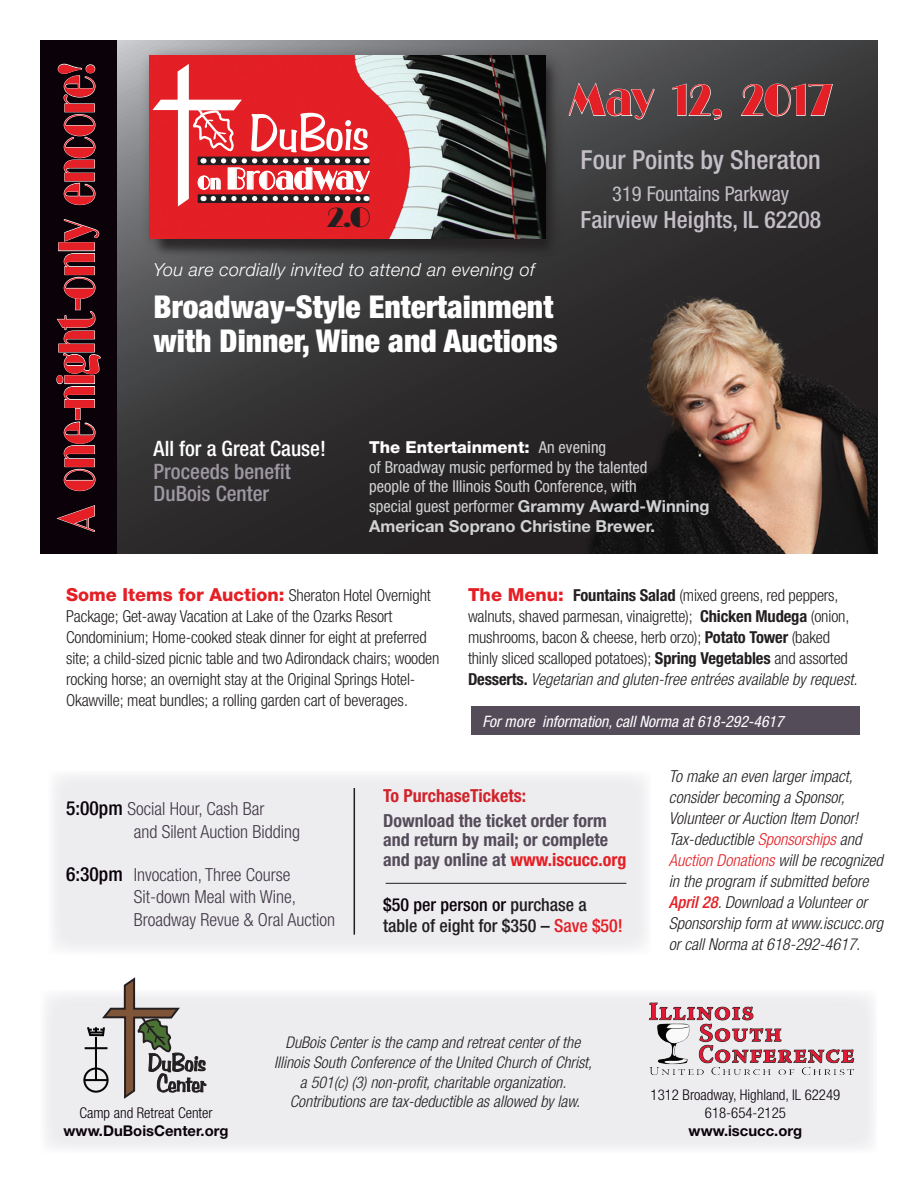
<style>
.page{position:relative;width:918px;height:1188px;background:#fff}
.page>*{position:absolute;margin:0;border:0;box-sizing:border-box;transform-origin:0 0}
.t1{font:51px "Ritz FLF";letter-spacing:-.02em;color:#e41f25;scale:.69 1}
.t2{font:50.1px "Benguiat Frisky";letter-spacing:-.03em;color:#fff}
.t3{font:43.95px "Ritz FLF";letter-spacing:-.01em;color:#e41f25;scale:.84 1}
.t4{font:900 condensed 31.5px/34.5px "Helvetica Neue";color:#fff}
.t5{font:30.3px "Ritz FLF";letter-spacing:-.015em;color:#fff;scale:.84 1}
.t6{font:27.9px "Ritz FLF";color:#231f20}
.t7{font:500 condensed 26.25px "Helvetica Neue";color:#c4bfc7}
.t8{font:500 condensed 23.7px "Helvetica Neue";color:#c4bfc7}
.t9{font:500 condensed 21.15px/22.4px "Helvetica Neue";color:#9d98a3}
.t10{font:condensed 20.55px "Helvetica Neue";color:#c4bfc7}
.t11{font:300 condensed 18px/22.5px "Helvetica Neue";color:#413745}
.t12{font:700 condensed 18px/19.5px "Helvetica Neue";color:#554c5a}
.t13{font:500 condensed 18px/21px "Helvetica Neue";color:#231f20}
.t14{font:italic 300 18px "Helvetica Neue";letter-spacing:.02em;color:#fff}
.t15{font:700 condensed 18px "Helvetica Neue";color:#d1232a}
.t16{font:300 condensed 16.5px/21px "Helvetica Neue";letter-spacing:-.01em;color:#231f20}
.t17{font:italic 300 condensed 16.5px/21px "Helvetica Neue";color:#231f20}
.t18{font:condensed 16.5px/19.8px "Helvetica Neue";color:#d1d2d4}
.t19{font:italic 300 condensed 16.2px/19.8px "Helvetica Neue";color:#231f20;text-align:center}
.t20{font:italic condensed 15.75px "Helvetica Neue";color:#fff}
.t21{font:300 condensed 14.85px "Helvetica Neue";color:#0a0109}
.t22{font:700 14.85px "Helvetica Neue";color:#0a0109}
.s1{font-size:18.6px}
.s2{color:#fff}
.s3{font-weight:800;font-stretch:normal;color:#fff}
.s4{font-weight:700;font-stretch:normal}
.s5{font-weight:800;font-stretch:normal;font-size:18px;color:#e41f25}
.s6{font-weight:700}
.s7{font-style:italic}
.s8{font-weight:500;font-size:19.5px;color:#0a0109}
.s9{color:#e41f25}
.s10{color:#0a0109}
.s11{font-weight:500;color:#e41f25}
</style>
<div class="page">
<div style="left:49px;top:771px;width:602px;height:184px;background:#ededf0"></div>
<svg style="left:116px;top:40px;width:762px;height:514px;background:#383738"></svg>
<div style="left:139px;top:45px;width:426px;height:213px;background:#231f20;opacity:.55"></div>
<img style="left:150px;top:56px;width:395px;height:183px">
<svg style="left:152px;top:64px;width:218px;height:142px;background:#d93f44"></svg>
<svg style="left:568px;top:82px;width:87px;height:38px;background:#666668"></svg>
<svg style="left:672px;top:83px;width:50px;height:37px;background:#5f5f60"></svg>
<svg style="left:740px;top:83px;width:93px;height:34px;background:#5a5a5b"></svg>
<img style="left:539px;top:294px;width:337px;height:260px">
<hr style="left:354px;top:788px;width:1px;height:147px;background:#231f20">
<hr style="left:386px;top:883px;width:240px;height:1px;background:#231f20">
<div style="left:40px;top:40px;width:76px;height:514px;background:#0a0109"></div>
<svg style="left:57px;top:505px;width:38px;height:27px"></svg>
<svg style="left:63px;top:421px;width:33px;height:70px"></svg>
<svg style="left:56px;top:311px;width:45px;height:97px"></svg>
<svg style="left:63px;top:253px;width:33px;height:46px"></svg>
<div style="left:59px;top:243px;width:35px;height:8px;border:1px solid #fff"></div>
<svg style="left:63px;top:219px;width:37px;height:23px"></svg>
<svg style="left:57px;top:63px;width:39px;height:142px"></svg>
<div style="left:40px;top:990px;width:838px;height:163px;background:#ededf0"></div>
<svg style="left:85px;top:977px;width:121px;height:122px"></svg>
<hr style="left:89px;top:1031px;width:14px;height:3px;background:#050504">
<hr style="left:95px;top:1037px;width:2px;height:43px;background:#050504">
<hr style="left:85px;top:1079px;width:22px;height:2px;background:#050504">
<hr style="left:85px;top:1047px;width:22px;height:2px;background:#050504">
<div style="left:83px;top:1067px;width:26px;height:26px;border:2px solid #050504;border-radius:50%"></div>
<img style="left:640px;top:990px;width:221px;height:86px">
<div style="left:471px;top:707px;width:389px;height:28px;background:#554c5a"></div>
<p class="t1" style="left:50px;top:532px;width:682px;rotate:-90deg">A one-night-only encore!</p>
<p class="t2" style="left:248px;top:102px;width:123px">DuBois</p>
<p class="t5" style="left:198px;top:163px;width:206px"><span class="s1">On</span> Broadway</p>
<p class="t6" style="left:327px;top:203px;width:46px">2.0</p>
<p class="t3" style="left:568px;top:77px;width:317px">May 12, 2017</p>
<p class="t7" style="left:581px;top:144px;width:242px">Four Points by Sheraton</p>
<p class="t10" style="left:612px;top:181px;width:179px">319 Fountains Parkway</p>
<p class="t8" style="left:580px;top:205px;width:242px">Fairview Heights, IL 62208</p>
<p class="t14" style="left:154px;top:259px;width:383px">You are cordially invited to attend an evening of</p>
<p class="t4" style="left:154px;top:289px;width:405px">Broadway-Style Entertainment with Dinner, Wine and Auctions</p>
<p class="t9" style="left:154px;top:437px;width:174px"><span class="s2">All for a Great Cause!<br></span>Proceeds benefit<br>DuBois Center</p>
<p class="t18" style="left:369px;top:437px;width:342px"><span class="s3">The Entertainment:</span> An evening<br>of Broadway music performed by the talented<br>people of the Illinois South Conference, with<br>special guest performer <span class="s4">Grammy Award-Winning American Soprano Christine Brewer.</span></p>
<p class="t16" style="left:66px;top:585px;width:375px"><span class="s5">Some Items for Auction:</span> Sheraton Hotel Overnight Package; Get-away Vacation at Lake of the Ozarks Resort Condominium; Home-cooked steak dinner for eight at preferred site; a child-sized picnic table and two Adirondack chairs; wooden rocking horse; an overnight stay at the Original Springs Hotel-Okawville; meat bundles; a rolling garden cart of beverages.</p>
<p class="t16" style="left:468px;top:585px;width:391px"><span class="s5">The Menu:</span> <span class="s6">Fountains Salad</span> (mixed greens, red peppers, walnuts, shaved parmesan, vinaigrette); <span class="s6">Chicken Mudega</span> (onion, mushrooms, bacon &amp; cheese, herb orzo); <span class="s6">Potato Tower</span> (baked thinly sliced scalloped potatoes); <span class="s6">Spring Vegetables</span> and assorted <span class="s6">Desserts.</span> <span class="s7">Vegetarian and gluten-free entrées available by request.</span></p>
<p class="t20" style="left:483px;top:712px;width:303px">For more information, call Norma at 618-292-4617</p>
<p class="t11" style="left:134px;top:798px;width:168px;text-indent:-67px"><span class="s8">5:00pm</span> Social Hour, Cash Bar<br>and Silent Auction Bidding</p>
<p class="t11" style="left:134px;top:863px;width:203px;text-indent:-67px"><span class="s8">6:30pm</span> Invocation, Three Course<br>Sit-down Meal with Wine,<br>Broadway Revue &amp; Oral Auction</p>
<p class="t15" style="left:383px;top:785px;width:144px">To PurchaseTickets:</p>
<p class="t12" style="left:383px;top:810px;width:245px">Download the ticket order form and return by mail; or complete and pay online at <span class="s9">www.iscucc.org</span></p>
<p class="t13" style="left:383px;top:894px;width:241px"><span class="s10">$50 per person or</span> purchase a table of eight for $350 – <span class="s9">Save $50!</span></p>
<p class="t17" style="left:669px;top:765px;width:191px">To make an even larger impact, consider becoming a Sponsor,<br>Volunteer or Auction Item Donor!</p>
<p class="t17" style="left:669px;top:828px;width:216px">Tax-deductible <span class="s9">Sponsorships</span> and <span class="s9">Auction Donations</span> will be recognized in the program if submitted before <span class="s11">April 28</span>. Download a Volunteer or Sponsorship form at www.iscucc.org or call Norma at 618-292-4617.</p>
<p class="t21" style="left:79px;top:1104px;width:135px">Camp and Retreat Center</p>
<p class="t22" style="left:64px;top:1121px;width:166px">www.DuBoisCenter.org</p>
<p class="t19" style="left:274px;top:1032px;width:319px">DuBois Center is the camp and retreat center of the Illinois South Conference of the United Church of Christ, a 501(c) (3) non-profit, charitable organization.<br>Contributions are tax-deductible as allowed by law.</p>
<p class="t21" style="left:651px;top:1087px;width:191px">1312 Broadway, Highland, IL 62249</p>
<p class="t21" style="left:705px;top:1104px;width:83px">618-654-2125</p>
<p class="t22" style="left:689px;top:1122px;width:115px">www.iscucc.org</p>
</div>
